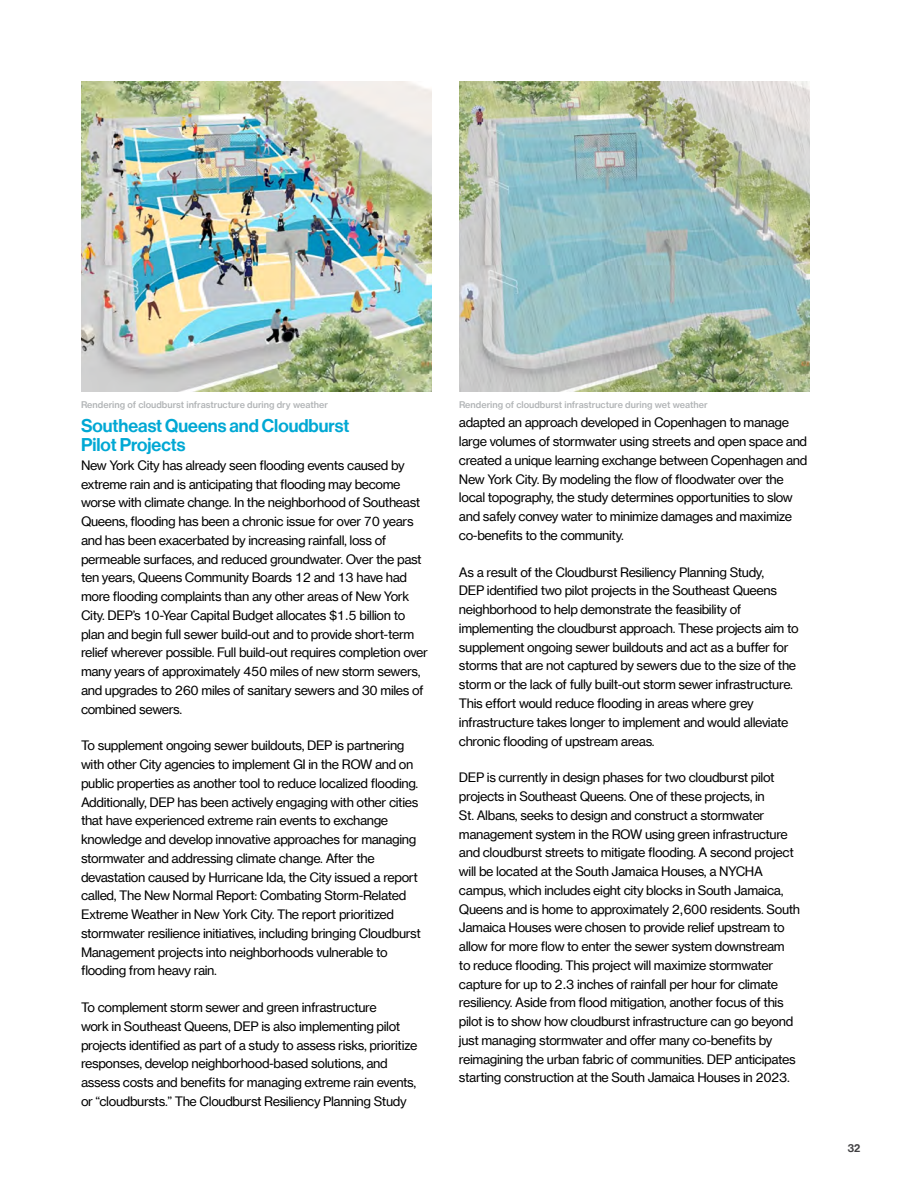
<style>
.page{position:relative;width:918px;height:1188px;background:#fff}
.page>*{position:absolute;margin:0;border:0;box-sizing:border-box;transform-origin:0 0}
.t1{font:500 18px/19.4px "Haas Grot Disp R 65";color:#00a8d4}
.t2{font:12.75px/18.8px "Haas Grot Text R 55 Roman";letter-spacing:-.03em;color:#000}
.t3{font:500 11.25px "Haas Grot Disp R 65";color:#414042}
.t4{font:500 9px "Haas Grot Text R 65";color:#b1b4b6}
</style>
<div class="page">
<img style="left:81px;top:81px;width:351px;height:311px">
<img style="left:459px;top:81px;width:351px;height:311px">
<p class="t4" style="left:81px;top:399px;width:248px">Rendering of cloudburst infrastructure during dry weather</p>
<p class="t4" style="left:459px;top:399px;width:250px">Rendering of cloudburst infrastructure during wet weather</p>
<h1 class="t1" style="left:81px;top:416px;width:270px">Southeast Queens and Cloudburst<br>Pilot Projects</h1>
<p class="t2" style="left:81px;top:456px;width:349px">New York City has already seen flooding events caused by extreme rain and is anticipating that flooding may become worse with climate change. In the neighborhood of Southeast Queens, flooding has been a chronic issue for over 70 years and has been exacerbated by increasing rainfall, loss of permeable surfaces, and reduced groundwater. Over the past ten years, Queens Community Boards 12 and 13 have had more flooding complaints than any other areas of New York City. DEP’s 10-Year Capital Budget allocates $1.5 billion to plan and begin full sewer build-out and to provide short-term relief wherever possible. Full build-out requires completion over many years of approximately 450 miles of new storm sewers, and upgrades to 260 miles of sanitary sewers and 30 miles of combined sewers.</p>
<p class="t2" style="left:81px;top:736px;width:341px">To supplement ongoing sewer buildouts, DEP is partnering with other City agencies to implement GI in the ROW and on public properties as another tool to reduce localized flooding.<br>Additionally, DEP has been actively engaging with other cities that have experienced extreme rain events to exchange knowledge and develop innovative approaches for managing stormwater and addressing climate change. After the devastation caused by Hurricane Ida, the City issued a report called, The New Normal Report: Combating Storm-Related Extreme Weather in New York City. The report prioritized stormwater resilience initiatives, including bringing Cloudburst Management projects into neighborhoods vulnerable to flooding from heavy rain.</p>
<p class="t2" style="left:81px;top:998px;width:338px">To complement storm sewer and green infrastructure<br>work in Southeast Queens, DEP is also implementing pilot projects identified as part of a study to assess risks, prioritize responses, develop neighborhood-based solutions, and assess costs and benefits for managing extreme rain events, or “cloudbursts.” The Cloudburst Resiliency Planning Study</p>
<p class="t2" style="left:459px;top:413px;width:350px">adapted an approach developed in Copenhagen to manage large volumes of stormwater using streets and open space and created a unique learning exchange between Copenhagen and New York City. By modeling the flow of floodwater over the local topography, the study determines opportunities to slow and safely convey water to minimize damages and maximize co-benefits to the community.</p>
<p class="t2" style="left:459px;top:563px;width:341px">As a result of the Cloudburst Resiliency Planning Study,<br>DEP identified two pilot projects in the Southeast Queens neighborhood to help demonstrate the feasibility of implementing the cloudburst approach. These projects aim to supplement ongoing sewer buildouts and act as a buffer for storms that are not captured by sewers due to the size of the storm or the lack of fully built-out storm sewer infrastructure.<br>This effort would reduce flooding in areas where grey infrastructure takes longer to implement and would alleviate chronic flooding of upstream areas.</p>
<p class="t2" style="left:459px;top:768px;width:343px">DEP is currently in design phases for two cloudburst pilot projects in Southeast Queens. One of these projects, in<br>St. Albans, seeks to design and construct a stormwater management system in the ROW using green infrastructure and cloudburst streets to mitigate flooding. A second project will be located at the South Jamaica Houses, a NYCHA campus, which includes eight city blocks in South Jamaica, Queens and is home to approximately 2,600 residents. South Jamaica Houses were chosen to provide relief upstream to allow for more flow to enter the sewer system downstream<br>to reduce flooding. This project will maximize stormwater capture for up to 2.3 inches of rainfall per hour for climate resiliency. Aside from flood mitigation, another focus of this pilot is to show how cloudburst infrastructure can go beyond just managing stormwater and offer many co-benefits by reimagining the urban fabric of communities. DEP anticipates starting construction at the South Jamaica Houses in 2023.</p>
<p class="t3" style="left:848px;top:1141px;width:14px">32</p>
</div>
